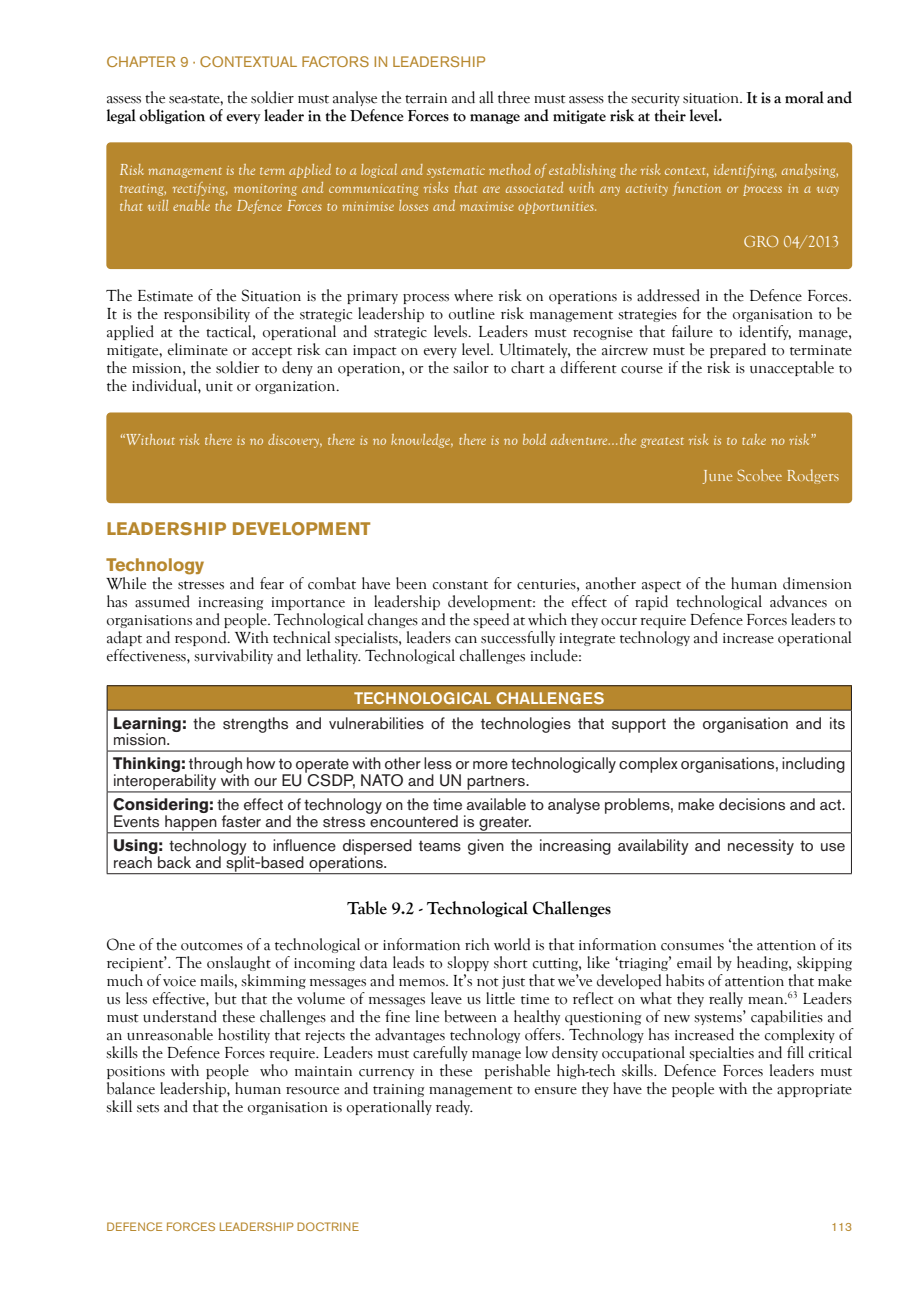
<style>
.page{position:relative;width:919px;height:1289px;background:#fff}
.page>*{position:absolute;margin:0;border:0;box-sizing:border-box;transform-origin:0 0}
.Main_Body_Text{font:700 18px "Goudy Old Style T";color:#000}
.Sub_Paragraph_Headin{font:700 18px "Akzidenz Grotesk BE";letter-spacing:.04em;color:#b7872d}
.Sub_Paragraph_Headin-2{font:700 18px "Akzidenz Grotesk BE";color:#b7872d}
.Main_Body_Text-2{font:16.5px/18px "Goudy Old Style T";color:#000;text-align:justify}
.Table_Main_Body_Text{font:16.5px/16.5px "Akzidenz Grotesk BE";letter-spacing:.005em;color:#231f20}
.Gold_Fox_Format_Ital{font:italic 16.5px/18px "Goudy Old Style T";color:#fff;text-align:justify}
.Main_Body_Text-3{font:700 16.5px/18px "Goudy Old Style T";letter-spacing:-.01em;color:#000}
.Gold_Fox_Format_Main{font:16.5px "Goudy Old Style T";color:#fff}
.t1{font:500 16.5px "Akzidenz Grotesk BE";color:#fff}
.t2{font:15px "Akzidenz Grotesk BE";letter-spacing:.01em;color:#b7872d}
.t3{font:12px "Akzidenz Grotesk BE";letter-spacing:.02em;color:#b7872d}
.s1{font-weight:400}
.s2{font-weight:700}
</style>
<div class="page">
<div style="left:106px;top:142px;width:746px;height:127px;background:#b7872d;border-radius:4px"></div>
<div style="left:106px;top:412px;width:746px;height:91px;background:#b7872d;border-radius:4px"></div>
<div style="left:107px;top:685px;width:744px;height:25px;background:#b7872d"></div>
<hr style="left:107px;top:685px;width:744px;height:1px;background:#231f20">
<svg style="left:107px;top:686px;width:1px;height:23px"></svg>
<svg style="left:851px;top:686px;width:1px;height:23px"></svg>
<hr style="left:107px;top:709px;width:744px;height:1px;background:#231f20">
<hr style="left:107px;top:710px;width:1px;height:40px;background:#231f20">
<hr style="left:851px;top:710px;width:1px;height:40px;background:#231f20">
<hr style="left:107px;top:750px;width:744px;height:1px;background:#231f20">
<hr style="left:107px;top:751px;width:1px;height:40px;background:#231f20">
<hr style="left:851px;top:751px;width:1px;height:40px;background:#231f20">
<hr style="left:107px;top:791px;width:744px;height:1px;background:#231f20">
<hr style="left:107px;top:792px;width:1px;height:40px;background:#231f20">
<hr style="left:851px;top:792px;width:1px;height:40px;background:#231f20">
<hr style="left:107px;top:832px;width:744px;height:1px;background:#231f20">
<hr style="left:107px;top:833px;width:1px;height:40px;background:#231f20">
<hr style="left:851px;top:833px;width:1px;height:40px;background:#231f20">
<hr style="left:107px;top:873px;width:744px;height:1px;background:#231f20">
<p class="t2" style="left:106px;top:53px;width:23px">Chapter</p>
<p class="t2" style="left:180px;top:53px;width:307px">9 · CONTEXTUAL FACTORS IN LEADERSHIP</p>
<p class="Main_Body_Text-3" style="left:106px;top:89px;width:747px"><span class="s1">assess the sea-state, the soldier must analyse the terrain and all three must assess the security situation.</span> It is a moral and legal obligation of every leader in the Defence Forces to manage and mitigate risk at their level.</p>
<p class="Gold_Fox_Format_Ital" style="left:119px;top:161px;width:721px">Risk management is the term applied to a logical and systematic method of establishing the risk context, identifying, analysing, treating, rectifying, monitoring and communicating risks that are associated with any activity function or process in a way that will enable the Defence Forces to minimise losses and maximise opportunities.</p>
<p class="Gold_Fox_Format_Main" style="left:743px;top:233px;width:97px">GRO 04/2013</p>
<p class="Main_Body_Text-2" style="left:106px;top:287px;width:747px">The Estimate of the Situation is the primary process where risk on operations is addressed in the Defence Forces.<br>It is the responsibility of the strategic leadership to outline risk management strategies for the organisation to be applied at the tactical, operational and strategic levels. Leaders must recognise that failure to identify, manage, mitigate, eliminate or accept risk can impact on every level. Ultimately, the aircrew must be prepared to terminate the mission, the soldier to deny an operation, or the sailor to chart a different course if the risk is unacceptable to the individual, unit or organization.</p>
<p class="Gold_Fox_Format_Ital" style="left:119px;top:431px;width:698px">“Without risk there is no discovery, there is no knowledge, there is no bold adventure…the greatest risk is to take no risk”</p>
<p class="Gold_Fox_Format_Main" style="left:703px;top:467px;width:138px">June Scobee Rodgers</p>
<p class="Sub_Paragraph_Headin" style="left:106px;top:518px;width:266px">LEADERSHIP DEVELOPMENT</p>
<p class="Sub_Paragraph_Headin-2" style="left:106px;top:554px;width:99px">Technology</p>
<p class="Main_Body_Text-2" style="left:106px;top:575px;width:747px">While the stresses and fear of combat have been constant for centuries, another aspect of the human dimension has assumed increasing importance in leadership development: the effect of rapid technological advances on organisations and people. Technological changes and the speed at which they occur require Defence Forces leaders to adapt and respond. With technical specialists, leaders can successfully integrate technology and increase operational effectiveness, survivability and lethality. Technological challenges include:</p>
<p class="t1" style="left:354px;top:688px;width:252px">TECHNOLOGICAL CHALLENGES</p>
<p class="Table_Main_Body_Text" style="left:113px;top:714px;width:733px"><span class="s2">Learning:</span> the strengths and vulnerabilities of the technologies that support the organisation and its mission.</p>
<p class="Table_Main_Body_Text" style="left:113px;top:755px;width:733px"><span class="s2">Thinking:</span> through how to operate with other less or more technologically complex organisations, including interoperability with our EU CSDP, NATO and UN partners.</p>
<p class="Table_Main_Body_Text" style="left:113px;top:796px;width:733px"><span class="s2">Considering:</span> the effect of technology on the time available to analyse problems, make decisions and act.<br>Events happen faster and the stress encountered is greater.</p>
<p class="Table_Main_Body_Text" style="left:113px;top:837px;width:733px"><span class="s2">Using:</span> technology to influence dispersed teams given the increasing availability and necessity to use reach back and split-based operations.</p>
<p class="Main_Body_Text" style="left:347px;top:897px;width:265px">Table 9.2 - Technological Challenges</p>
<p class="Main_Body_Text-2" style="left:106px;top:935px;width:747px">One of the outcomes of a technological or information rich world is that information consumes ‘the attention of its recipient’. The onslaught of incoming data leads to sloppy short cutting, like ‘triaging’ email by heading, skipping much of voice mails, skimming messages and memos. It’s not just that we’ve developed habits of attention that make us less effective, but that the volume of messages leave us little time to reflect on what they really mean.<sup>63</sup> Leaders must understand these challenges and the fine line between a healthy questioning of new systems’ capabilities and an unreasonable hostility that rejects the advantages technology offers. Technology has increased the complexity of skills the Defence Forces require. Leaders must carefully manage low density occupational specialties and fill critical positions with people who maintain currency in these perishable high-tech skills. Defence Forces leaders must balance leadership, human resource and training management to ensure they have the people with the appropriate skill sets and that the organisation is operationally ready.</p>
<p class="t3" style="left:106px;top:1219px;width:254px">DEFENCE FORCES LEADERSHIP DOCTRINE</p>
<p class="t3" style="left:831px;top:1219px;width:22px">113</p>
</div>
